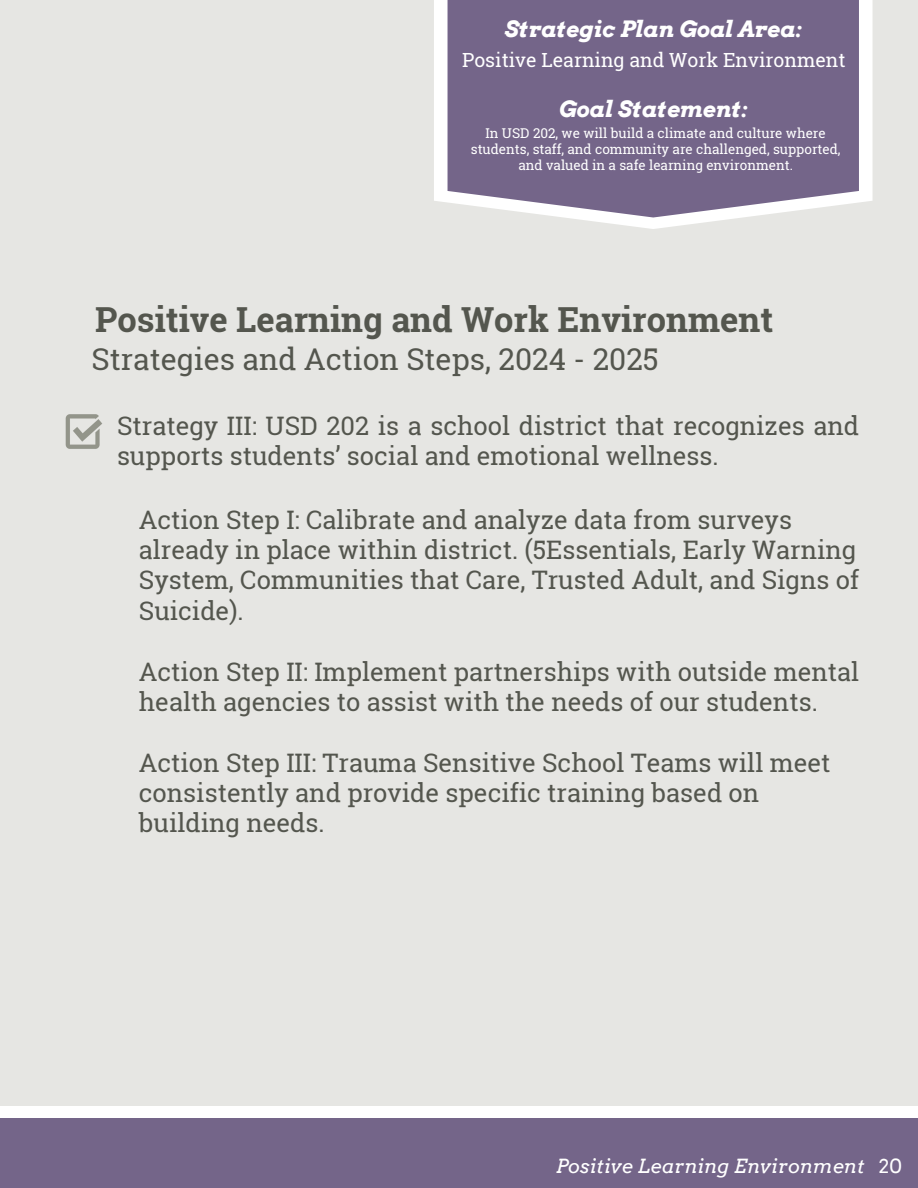
<style>
.page{position:relative;width:918px;height:1188px;background:#fff}
.page>*{position:absolute;margin:0;border:0;box-sizing:border-box;transform-origin:0 0}
.t1{font:700 34.5px "Roboto Slab";color:#54564e}
.t2{font:30px "Roboto Slab";color:#54564e}
.t3{font:25.5px/30.3px "Roboto Slab";color:#54564e}
.t4{font:italic 700 22.5px "Arvo";color:#fff}
.t5{font:19.5px "Roboto Slab";color:#fff}
.t6{font:italic 19.5px "Arvo";color:#fff}
.t7{font:19.5px "Arvo";color:#fff}
.t8{font:13.5px/15.8px "Roboto Slab";color:#fff;text-align:center}
</style>
<div class="page">
<div style="left:0;top:0;width:918px;height:1129px;background:#e6e6e3"></div>
<div style="left:0;top:1106px;width:918px;height:82px;background:#fff"></div>
<div style="left:0;top:1119px;width:918px;height:69px;background:#746589"></div>
<svg style="left:434px;top:0;width:439px;height:229px;fill:#fff"></svg>
<div style="left:448px;top:0;width:411px;height:217px;background:#746589"></div>
<img style="left:65px;top:414px;width:37px;height:35px">
<h5 class="t4" style="left:505px;top:15px;width:299px">Strategic Plan Goal Area:</h5>
<h1 class="t5" style="left:462px;top:47px;width:385px">Positive Learning and Work Environment</h1>
<h4 class="t4" style="left:559px;top:96px;width:190px">Goal Statement:</h4>
<h4 class="t8" style="left:471px;top:125px;width:371px">In USD 202, we will build a climate and culture where students, staff, and community are challenged, supported, and valued in a safe learning environment.</h4>
<h2 class="t1" style="left:95px;top:296px;width:679px">Positive Learning and Work Environment</h2>
<p class="t2" style="left:92px;top:339px;width:569px">Strategies and Action Steps, 2024 - 2025</p>
<p class="t3" style="left:117px;top:410px;width:744px">Strategy III: USD 202 is a school district that recognizes and supports students’ social and emotional wellness.</p>
<h3 class="t3" style="left:139px;top:504px;width:722px">Action Step I: Calibrate and analyze data from surveys already in place within district. (5Essentials, Early Warning System, Communities that Care, Trusted Adult, and Signs of Suicide).</h3>
<h3 class="t3" style="left:139px;top:656px;width:722px">Action Step II: Implement partnerships with outside mental health agencies to assist with the needs of our students.</h3>
<h3 class="t3" style="left:139px;top:747px;width:693px">Action Step III: Trauma Sensitive School Teams will meet consistently and provide specific training based on building needs.</h3>
<h3 class="t6" style="left:556px;top:1154px;width:310px">Positive Learning Environment</h3>
<h5 class="t7" style="left:879px;top:1154px;width:25px">20</h5>
</div>
